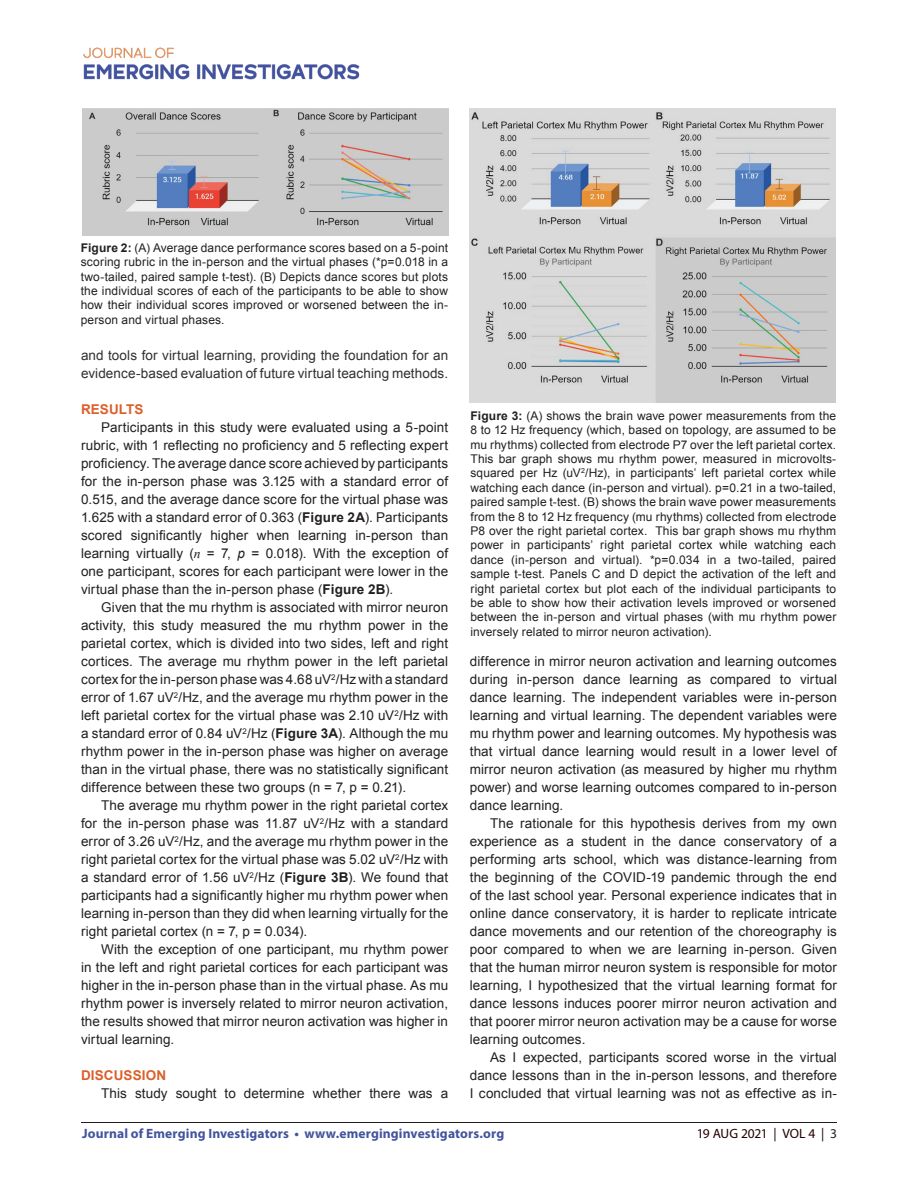
<style>
.page{position:relative;width:918px;height:1188px;background:#fff}
.page>*{position:absolute;margin:0;border:0;box-sizing:border-box;transform-origin:0 0}
.Default{font:13.5px/18px "Arial";letter-spacing:.005em;color:#231f20;text-align:justify}
.Default-2{font:13.5px/18px "Arial";letter-spacing:.005em;color:#303030}
.t1{font:700 13.5px "Myriad Pro";letter-spacing:.01em;color:#42549e}
.Default-3{font:700 13.5px "Arial";letter-spacing:.01em;color:#dc5f2b}
.t2{font:13.5px "Myriad Pro";letter-spacing:-.015em;color:#230000}
.t3{font:12px/14.4px "Arial";letter-spacing:.01em;color:#231f20;text-align:justify}
.s1{font-weight:700}
.s2{font-family:"Times New Roman";font-style:italic}
.s3{font-style:italic}
.s4{color:#231f20}
</style>
<div class="page">
<hr style="left:81px;top:1122px;width:756px;height:1px;background:#231f20">
<img style="left:83px;top:47px;width:277px;height:33px">
<img style="left:82px;top:108px;width:367px;height:127px">
<img style="left:469px;top:108px;width:367px;height:294px">
<p class="t3" style="left:81px;top:240px;width:369px"><span class="s1">Figure 2:</span> (A) Average dance performance scores based on a 5-point scoring rubric in the in-person and the virtual phases (*p=0.018 in a two-tailed, paired sample t-test). (B) Depicts dance scores but plots the individual scores of each of the participants to be able to show how their individual scores improved or worsened between the in&shy;person and virtual phases.</p>
<p class="Default-2" style="left:81px;top:346px;width:369px">and tools for virtual learning, providing the foundation for an evidence-based evaluation of future virtual teaching methods.</p>
<p class="Default-3" style="left:81px;top:400px;width:64px">RESULTS</p>
<p class="Default" style="left:81px;top:418px;width:369px;text-indent:20px">Participants in this study were evaluated using a 5-point rubric, with 1 reflecting no proficiency and 5 reflecting expert proficiency. The average dance score achieved by participants for the in-person phase was 3.125 with a standard error of 0.515, and the average dance score for the virtual phase was 1.625 with a standard error of 0.363 (<span class="s1">Figure 2A</span>). Participants scored significantly higher when learning in-person than learning virtually (<span class="s2">n</span> = 7, <span class="s3">p</span> = 0.018). With the exception of one participant, scores for each participant were lower in the virtual phase than the in-person phase (<span class="s1">Figure 2B</span>).</p>
<p class="Default" style="left:81px;top:598px;width:369px;text-indent:20px">Given that the mu rhythm is associated with mirror neuron activity, this study measured the mu rhythm power in the parietal cortex, which is divided into two sides, left and right cortices. The average mu rhythm power in the left parietal cortex for the in-person phase was 4.68 uV<sup>2</sup>/Hz with a standard error of 1.67 uV<sup>2</sup>/Hz, and the average mu rhythm power in the left parietal cortex for the virtual phase was 2.10 uV<sup>2</sup>/Hz with a standard error of 0.84 uV<sup>2</sup>/Hz (<span class="s1">Figure 3A</span>). Although the mu rhythm power in the in-person phase was higher on average than in the virtual phase, there was no statistically significant difference between these two groups (n = 7, p = 0.21).</p>
<p class="Default" style="left:81px;top:796px;width:369px;text-indent:20px">The average mu rhythm power in the right parietal cortex for the in-person phase was 11.87 uV<sup>2</sup>/Hz with a standard error of 3.26 uV<sup>2</sup>/Hz, and the average mu rhythm power in the right parietal cortex for the virtual phase was 5.02 uV<sup>2</sup>/Hz with a standard error of 1.56 uV<sup>2</sup>/Hz (<span class="s1">Figure 3B</span>). We found that participants had a significantly higher mu rhythm power when learning in-person than they did when learning virtually for the right parietal cortex (n = 7, p = 0.034).</p>
<p class="Default" style="left:81px;top:940px;width:369px;text-indent:20px">With the exception of one participant, mu rhythm power in the left and right parietal cortices for each participant was higher in the in-person phase than in the virtual phase. As mu rhythm power is inversely related to mirror neuron activation, the results showed that mirror neuron activation was higher in virtual learning.</p>
<p class="Default-3" style="left:81px;top:1066px;width:87px">DISCUSSION</p>
<p class="Default" style="left:101px;top:1084px;width:348px">This study sought to determine whether there was a</p>
<p class="t3" style="left:470px;top:409px;width:367px"><span class="s1">Figure 3:</span> (A) shows the brain wave power measurements from the 8 to 12 Hz frequency (which, based on topology, are assumed to be mu rhythms) collected from electrode P7 over the left parietal cortex.<br>This bar graph shows mu rhythm power, measured in microvolts&shy;squared per Hz (uV<sup>2</sup>/Hz), in participants’ left parietal cortex while watching each dance (in-person and virtual). p=0.21 in a two-tailed, paired sample t-test. (B) shows the brain wave power measurements from the 8 to 12 Hz frequency (mu rhythms) collected from electrode P8 over the right parietal cortex. This bar graph shows mu rhythm power in participants’ right parietal cortex while watching each dance (in-person and virtual). *p=0.034 in a two-tailed, paired sample t-test. Panels C and D depict the activation of the left and right parietal cortex but plot each of the individual participants to be able to show how their activation levels improved or worsened between the in-person and virtual phases (with mu rhythm power inversely related to mirror neuron activation).</p>
<p class="Default" style="left:470px;top:652px;width:369px">difference in mirror neuron activation and learning outcomes during in-person dance learning as compared to virtual dance learning. The independent variables were in-person learning and virtual learning. The dependent variables were mu rhythm power and learning outcomes. My hypothesis was that virtual dance learning would result in a lower level of mirror neuron activation (as measured by higher mu rhythm power) and worse learning outcomes compared to in-person dance learning.</p>
<p class="Default" style="left:470px;top:814px;width:369px;text-indent:20px">The rationale for this hypothesis derives from my own experience as a student in the dance conservatory of a performing arts school, which was distance-learning from the beginning of the COVID-19 pandemic through the end of the last school year. Personal experience indicates that in online dance conservatory, it is harder to replicate intricate dance movements and our retention of the choreography is poor compared to when we are learning in-person. Given that the human mirror neuron system is responsible for motor learning, I hypothesized that the virtual learning format for dance lessons induces poorer mirror neuron activation and that poorer mirror neuron activation may be a cause for worse learning outcomes.</p>
<p class="Default" style="left:470px;top:1048px;width:369px;text-indent:20px">As I expected, participants scored worse in the virtual dance lessons than in the in-person lessons, and therefore I concluded that virtual learning was not as effective as in-</p>
<p class="t1" style="left:82px;top:1125px;width:424px">Journal of Emerging Investigators • www.emerginginvestigators.org</p>
<p class="t2" style="left:697px;top:1125px;width:142px">19 AUG 2021 | VOL 4 | <span class="s4">3</span></p>
</div>
